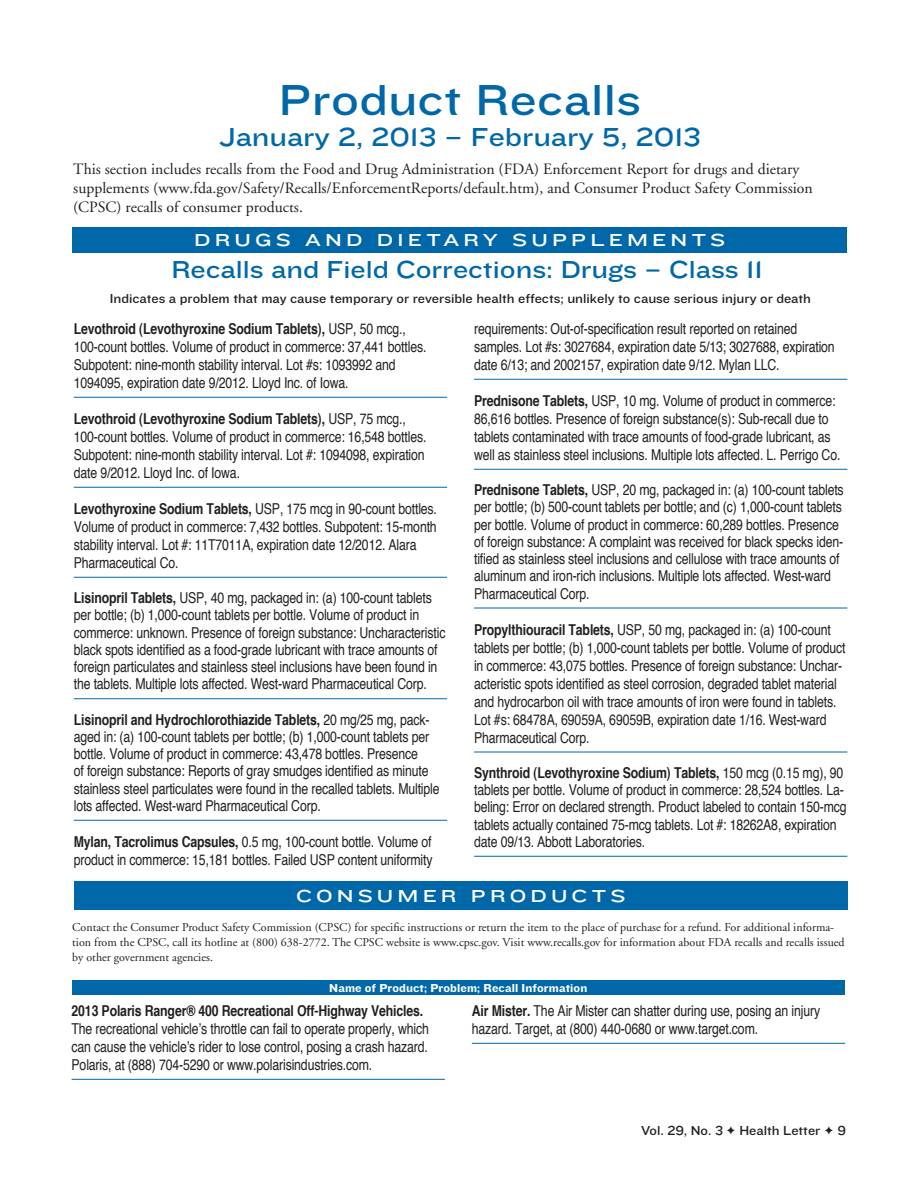
<style>
.page{position:relative;width:918px;height:1188px;background:#fff}
.page>*{position:absolute;margin:0;border:0;box-sizing:border-box;transform-origin:0 0}
.body_text{font:45px "Knockout HTF33 Junior Heviwt";letter-spacing:.01em;color:#0068a9}
.body_text-2{font:27px "Knockout HTF33 Junior Heviwt";color:#0068a9}
.body_text-3{font:25.5px "Knockout HTF33 Junior Heviwt";color:#0068a9}
.t1{font:18px "Knockout HTF33 Junior Heviwt";letter-spacing:.2em;color:#fff;scale:1.15 1}
.body_text-4{font:15.75px/18.8px "Adobe Garamond";color:#231f20}
.Recall-body{font:condensed 15px/18px "Helvetica";letter-spacing:-.01em;color:#231f20}
.Recall-body-tight{font:condensed 15px/17.2px "Helvetica";letter-spacing:-.01em;color:#231f20}
.under{font:13.5px "Knockout HTF32 Junior Cruiserwt";color:#231f20}
.t2{font:12px/15px "Adobe Garamond";color:#231f20}
.t3{font:12px "Knockout HTF52 Cruiserweight";letter-spacing:.01em;color:#fff}
.s1{font-weight:700}
</style>
<div class="page">
<div style="left:72px;top:227px;width:775px;height:25px;background:#0068a9"></div>
<hr style="left:74px;top:397px;width:373px;height:1px;background:#0068a9">
<hr style="left:74px;top:487px;width:373px;height:1px;background:#0068a9">
<hr style="left:74px;top:577px;width:373px;height:1px;background:#0068a9">
<hr style="left:74px;top:698px;width:373px;height:1px;background:#0068a9">
<hr style="left:74px;top:820px;width:373px;height:1px;background:#0068a9">
<hr style="left:474px;top:379px;width:373px;height:1px;background:#0068a9">
<hr style="left:474px;top:469px;width:373px;height:1px;background:#0068a9">
<hr style="left:474px;top:608px;width:373px;height:1px;background:#0068a9">
<hr style="left:474px;top:752px;width:373px;height:1px;background:#0068a9">
<hr style="left:474px;top:856px;width:373px;height:1px;background:#0068a9">
<div style="left:74px;top:881px;width:774px;height:29px;background:#0068a9"></div>
<div style="left:72px;top:981px;width:772px;height:14px;background:#0068a9"></div>
<hr style="left:72px;top:1079px;width:373px;height:1px;background:#0068a9">
<hr style="left:472px;top:1043px;width:373px;height:1px;background:#0068a9">
<p class="body_text" style="left:279px;top:75px;width:364px">Product Recalls</p>
<p class="body_text-2" style="left:219px;top:122px;width:484px">January 2, 2013 – February 5, 2013</p>
<p class="body_text-4" style="left:73px;top:160px;width:741px">This section includes recalls from the Food and Drug Administration (FDA) Enforcement Report for drugs and dietary supplements (www.fda.gov/Safety/Recalls/EnforcementReports/default.htm), and Consumer Product Safety Commission (CPSC) recalls of consumer products.</p>
<p class="t1" style="left:194px;top:230px;width:463px">DRUGS AND DIETARY SUPPLEMENTS</p>
<p class="body_text-3" style="left:171px;top:256px;width:593px">Recalls and Field Corrections: Drugs – Class 11</p>
<p class="under" style="left:110px;top:291px;width:703px">Indicates a problem that may cause temporary or reversible health effects; unlikely to cause serious injury or death</p>
<p class="Recall-body" style="left:74px;top:319px;width:354px"><span class="s1">Levothroid (Levothyroxine Sodium Tablets),</span> USP, 50 mcg., 100-count bottles. Volume of product in commerce: 37,441 bottles.<br>Subpotent: nine-month stability interval. Lot #s: 1093992 and 1094095, expiration date 9/2012. Lloyd Inc. of Iowa.</p>
<p class="Recall-body" style="left:74px;top:409px;width:354px"><span class="s1">Levothroid (Levothyroxine Sodium Tablets),</span> USP, 75 mcg., 100-count bottles. Volume of product in commerce: 16,548 bottles.<br>Subpotent: nine-month stability interval. Lot #: 1094098, expiration date 9/2012. Lloyd Inc. of Iowa.</p>
<p class="Recall-body" style="left:74px;top:499px;width:365px"><span class="s1">Levothyroxine Sodium Tablets,</span> USP, 175 mcg in 90-count bottles.<br>Volume of product in commerce: 7,432 bottles. Subpotent: 15-month stability interval. Lot #: 11T7011A, expiration date 12/2012. Alara Pharmaceutical Co.</p>
<p class="Recall-body-tight" style="left:74px;top:589px;width:373px"><span class="s1">Lisinopril Tablets,</span> USP, 40 mg, packaged in: (a) 100-count tablets per bottle; (b) 1,000-count tablets per bottle. Volume of product in commerce: unknown. Presence of foreign substance: Uncharacteristic black spots identified as a food-grade lubricant with trace amounts of foreign particulates and stainless steel inclusions have been found in the tablets. Multiple lots affected. West-ward Pharmaceutical Corp.</p>
<p class="Recall-body-tight" style="left:74px;top:710px;width:367px"><span class="s1">Lisinopril and Hydrochlorothiazide Tablets,</span> 20 mg/25 mg, pack&shy;aged in: (a) 100-count tablets per bottle; (b) 1,000-count tablets per bottle. Volume of product in commerce: 43,478 bottles. Presence<br>of foreign substance: Reports of gray smudges identified as minute stainless steel particulates were found in the recalled tablets. Multiple lots affected. West-ward Pharmaceutical Corp.</p>
<p class="Recall-body" style="left:74px;top:832px;width:360px"><span class="s1">Mylan, Tacrolimus Capsules,</span> 0.5 mg, 100-count bottle. Volume of product in commerce: 15,181 bottles. Failed USP content uniformity</p>
<p class="Recall-body" style="left:474px;top:319px;width:362px">requirements: Out-of-specification result reported on retained samples. Lot #s: 3027684, expiration date 5/13; 3027688, expiration date 6/13; and 2002157, expiration date 9/12. Mylan LLC.</p>
<p class="Recall-body" style="left:474px;top:391px;width:368px"><span class="s1">Prednisone Tablets,</span> USP, 10 mg. Volume of product in commerce:<br>86,616 bottles. Presence of foreign substance(s): Sub-recall due to tablets contaminated with trace amounts of food-grade lubricant, as well as stainless steel inclusions. Multiple lots affected. L. Perrigo Co.</p>
<p class="Recall-body-tight" style="left:474px;top:481px;width:371px"><span class="s1">Prednisone Tablets,</span> USP, 20 mg, packaged in: (a) 100-count tablets per bottle; (b) 500-count tablets per bottle; and (c) 1,000-count tablets per bottle. Volume of product in commerce: 60,289 bottles. Presence of foreign substance: A complaint was received for black specks iden&shy;tified as stainless steel inclusions and cellulose with trace amounts of aluminum and iron-rich inclusions. Multiple lots affected. West-ward Pharmaceutical Corp.</p>
<p class="Recall-body" style="left:474px;top:620px;width:373px"><span class="s1">Propylthiouracil Tablets,</span> USP, 50 mg, packaged in: (a) 100-count tablets per bottle; (b) 1,000-count tablets per bottle. Volume of product in commerce: 43,075 bottles. Presence of foreign substance: Unchar&shy;acteristic spots identified as steel corrosion, degraded tablet material and hydrocarbon oil with trace amounts of iron were found in tablets.<br>Lot #s: 68478A, 69059A, 69059B, expiration date 1/16. West-ward Pharmaceutical Corp.</p>
<p class="Recall-body-tight" style="left:474px;top:764px;width:374px"><span class="s1">Synthroid (Levothyroxine Sodium) Tablets,</span> 150 mcg (0.15 mg), 90 tablets per bottle. Volume of product in commerce: 28,524 bottles. La&shy;beling: Error on declared strength. Product labeled to contain 150-mcg tablets actually contained 75-mcg tablets. Lot #: 18262A8, expiration date 09/13. Abbott Laboratories.</p>
<p class="t1" style="left:296px;top:886px;width:288px">CONSUMER PRODUCTS</p>
<p class="t2" style="left:72px;top:920px;width:774px">Contact the Consumer Product Safety Commission (CPSC) for specific instructions or return the item to the place of purchase for a refund. For additional informa&shy;tion from the CPSC, call its hotline at (800) 638-2772. The CPSC website is www.cpsc.gov. Visit www.recalls.gov for information about FDA recalls and recalls issued by other government agencies.</p>
<p class="t3" style="left:329px;top:982px;width:260px">Name of Product; Problem; Recall Information</p>
<p class="Recall-body" style="left:72px;top:1001px;width:359px"><span class="s1">2013 Polaris Ranger® 400 Recreational Off-Highway Vehicles.<br></span>The recreational vehicle’s throttle can fail to operate properly, which can cause the vehicle’s rider to lose control, posing a crash hazard.<br>Polaris, at (888) 704-5290 or www.polarisindustries.com.</p>
<p class="Recall-body" style="left:472px;top:1001px;width:350px"><span class="s1">Air Mister.</span> The Air Mister can shatter during use, posing an injury hazard. Target, at (800) 440-0680 or www.target.com.</p>
<p class="under" style="left:641px;top:1123px;width:206px">Vol. 29, No. 3 ✦ Health Letter ✦ 9</p>
</div>
